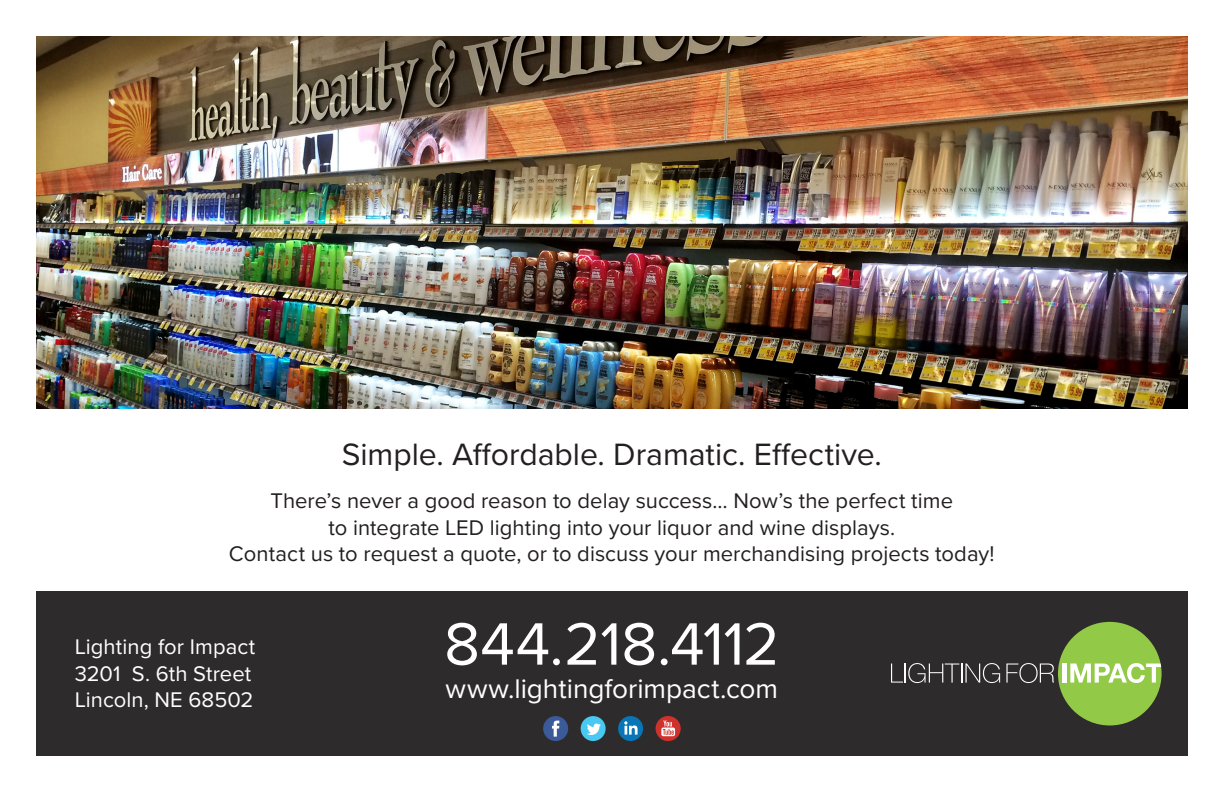
<style>
.page{position:relative;width:1224px;height:792px;background:#fff}
.page>*{position:absolute;margin:0;border:0;box-sizing:border-box;transform-origin:0 0}
.Body_text__paragraph{font:62px "Proxima Nova";letter-spacing:-.005em;color:#fff}
.Body_text__paragraph-2{font:32px "Proxima Nova";color:#231f20}
.Body_text__paragraph-3{font:28px "Proxima Nova";color:#fff}
.Body_text__paragraph-4{font:22px/26.4px "Proxima Nova";letter-spacing:.005em;color:#231f20;text-align:center}
.Body_text__paragraph-5{font:22px/26.4px "Proxima Nova";color:#fff}
</style>
<div class="page">
<div style="left:36px;top:592px;width:1152px;height:164px;background:#2e2b2c"></div>
<div style="left:1058px;top:622px;width:104px;height:103px;background:#92c947;border-radius:50%"></div>
<svg style="left:891px;top:663px;width:109px;height:20px"></svg>
<svg style="left:1006px;top:663px;width:48px;height:20px"></svg>
<div style="left:1062px;top:664px;width:5px;height:19px;background:#fff"></div>
<svg style="left:1070px;top:663px;width:91px;height:20px"></svg>
<svg style="left:618px;top:716px;width:25px;height:25px"></svg>
<svg style="left:543px;top:716px;width:25px;height:25px"></svg>
<svg style="left:581px;top:716px;width:25px;height:25px"></svg>
<svg style="left:656px;top:716px;width:25px;height:25px"></svg>
<img style="left:36px;top:36px;width:1152px;height:373px">
<p class="Body_text__paragraph-2" style="left:342px;top:431px;width:541px">Simple. Affordable. Dramatic. Effective.</p>
<p class="Body_text__paragraph-4" style="left:229px;top:487px;width:767px">There’s never a good reason to delay success… Now’s the perfect time<br>to integrate LED lighting into your liquor and wine displays.<br>Contact us to request a quote, or to discuss your merchandising projects today!</p>
<p class="Body_text__paragraph-5" style="left:75px;top:633px;width:182px">Lighting for Impact</p>
<p class="Body_text__paragraph-5" style="left:75px;top:659px;width:180px">3201 S. 6th Street<br>Lincoln, NE 68502</p>
<p class="Body_text__paragraph" style="left:444px;top:598px;width:337px">844.218.4112</p>
<p class="Body_text__paragraph-3" style="left:445px;top:668px;width:334px">www.lightingforimpact.com</p>
</div>
